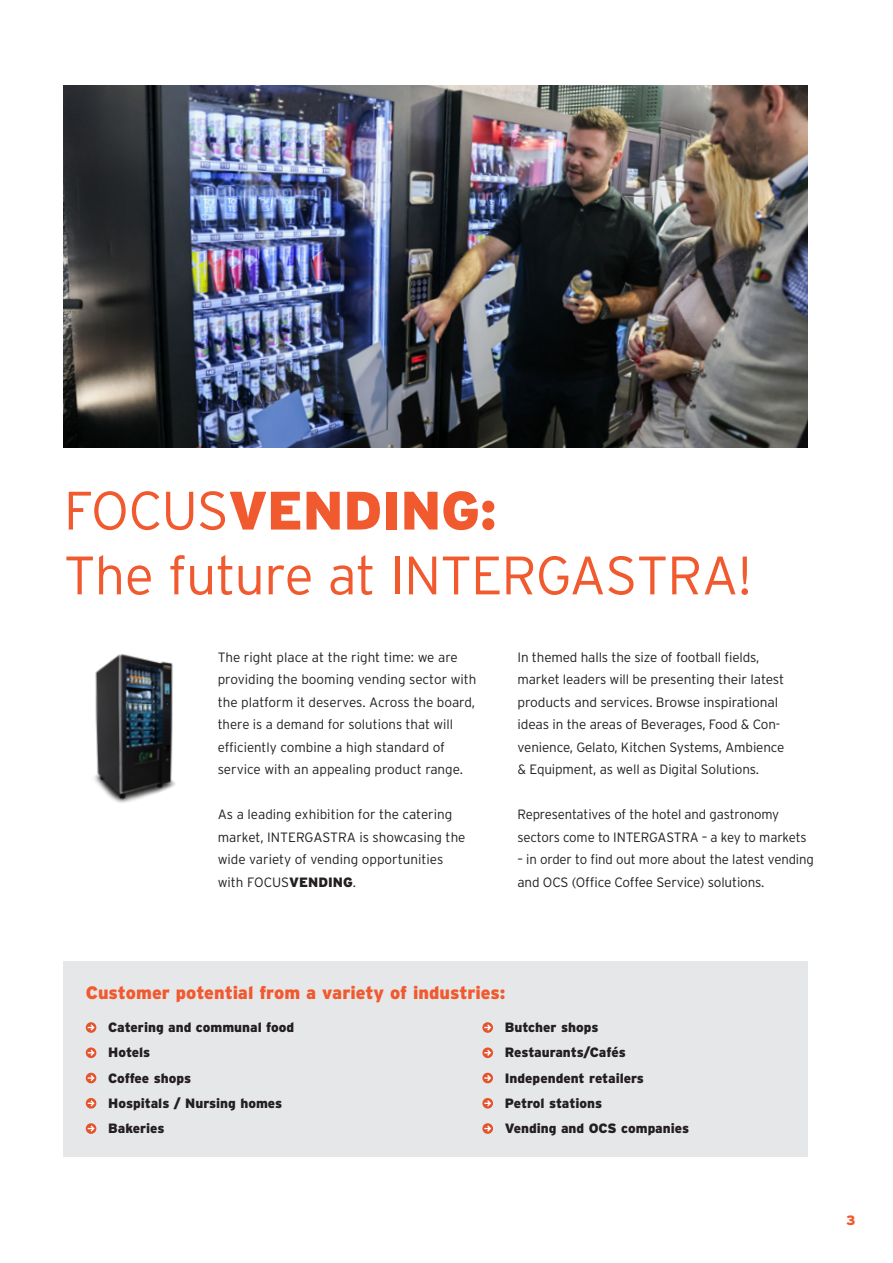
<style>
.page{position:relative;width:893px;height:1263px;background:#fff}
.page>*{position:absolute;margin:0;border:0;box-sizing:border-box;transform-origin:0 0}
.Zwischenhead{font:300 54px/64.8px "Interstate";letter-spacing:-.02em;color:#f1592f}
.Overhead{font:900 18px "Interstate";letter-spacing:-.005em;color:#f1592f}
.t1{font:300 13.5px/22.5px "Interstate";letter-spacing:-.01em;color:#231f20}
.t2{font:900 13.5px/25.2px "Interstate";color:#231f20}
.t3{font:900 13.5px "Interstate";color:#f1592f}
.s1{font-weight:900}
</style>
<div class="page">
<img style="left:94px;top:653px;width:82px;height:150px">
<img style="left:64px;top:85px;width:744px;height:363px">
<div style="left:64px;top:961px;width:744px;height:196px;background:#e6e7e9"></div>
<div style="left:86px;top:1022px;width:10px;height:11px;background:#e4542c;border-radius:50%"></div>
<svg style="left:88px;top:1024px;width:7px;height:7px"></svg>
<svg style="left:86px;top:1047px;width:10px;height:11px"></svg>
<svg style="left:88px;top:1050px;width:7px;height:6px"></svg>
<svg style="left:86px;top:1073px;width:10px;height:10px"></svg>
<svg style="left:88px;top:1075px;width:7px;height:6px"></svg>
<svg style="left:86px;top:1098px;width:10px;height:10px"></svg>
<svg style="left:88px;top:1100px;width:7px;height:6px"></svg>
<svg style="left:86px;top:1123px;width:10px;height:11px"></svg>
<svg style="left:88px;top:1125px;width:7px;height:7px"></svg>
<svg style="left:482px;top:1022px;width:11px;height:11px"></svg>
<svg style="left:484px;top:1024px;width:7px;height:7px"></svg>
<svg style="left:482px;top:1047px;width:11px;height:11px"></svg>
<svg style="left:484px;top:1050px;width:7px;height:6px"></svg>
<svg style="left:482px;top:1073px;width:11px;height:10px"></svg>
<svg style="left:484px;top:1075px;width:7px;height:6px"></svg>
<svg style="left:482px;top:1098px;width:11px;height:10px"></svg>
<svg style="left:484px;top:1100px;width:7px;height:6px"></svg>
<svg style="left:482px;top:1123px;width:11px;height:11px"></svg>
<svg style="left:484px;top:1125px;width:7px;height:7px"></svg>
<p class="Zwischenhead" style="left:64px;top:478px;width:690px">FOCUS<span class="s1">VENDING:<br></span>The future at INTERGASTRA!</p>
<p class="t1" style="left:218px;top:645px;width:242px">The right place at the right time: we are</p>
<p class="t1" style="left:218px;top:668px;width:260px">providing the booming vending sector with</p>
<p class="t1" style="left:218px;top:690px;width:259px">the platform it deserves. Across the board, there is a demand for solutions that will</p>
<p class="t1" style="left:218px;top:735px;width:229px">efficiently combine a high standard of</p>
<p class="t1" style="left:218px;top:758px;width:247px">service with an appealing product range.</p>
<p class="t1" style="left:218px;top:803px;width:236px">As a leading exhibition for the catering</p>
<p class="t1" style="left:218px;top:825px;width:249px">market, INTERGASTRA is showcasing the</p>
<p class="t1" style="left:218px;top:848px;width:227px">wide variety of vending opportunities</p>
<p class="t1" style="left:218px;top:870px;width:140px">with FOCUS<span class="s1">VENDING</span>.</p>
<p class="t1" style="left:517px;top:645px;width:244px">In themed halls the size of football fields,</p>
<p class="t1" style="left:517px;top:668px;width:268px">market leaders will be presenting their latest products and services. Browse inspirational</p>
<p class="t1" style="left:517px;top:713px;width:264px">ideas in the areas of Beverages, Food &amp; Con-</p>
<p class="t1" style="left:517px;top:735px;width:269px">venience, Gelato, Kitchen Systems, Ambience</p>
<p class="t1" style="left:517px;top:758px;width:243px">&amp; Equipment, as well as Digital Solutions.</p>
<p class="t1" style="left:517px;top:803px;width:291px">Representatives of the hotel and gastronomy sectors come to INTERGASTRA – a key to markets</p>
<p class="t1" style="left:517px;top:848px;width:298px">– in order to find out more about the latest vending and OCS (Office Coffee Service) solutions.</p>
<p class="Overhead" style="left:86px;top:982px;width:421px">Customer potential from a variety of industries:</p>
<p class="t2" style="left:108px;top:1015px;width:187px">Catering and communal food</p>
<p class="t2" style="left:108px;top:1040px;width:44px">Hotels</p>
<p class="t2" style="left:108px;top:1065px;width:84px">Coffee shops</p>
<p class="t2" style="left:108px;top:1090px;width:175px">Hospitals / Nursing homes</p>
<p class="t2" style="left:108px;top:1116px;width:58px">Bakeries</p>
<p class="t2" style="left:505px;top:1015px;width:186px">Butcher shops<br>Restaurants/Cafés<br>Independent retailers<br>Petrol stations<br>Vending and OCS companies</p>
<p class="t3" style="left:846px;top:1212px;width:11px">3</p>
</div>
